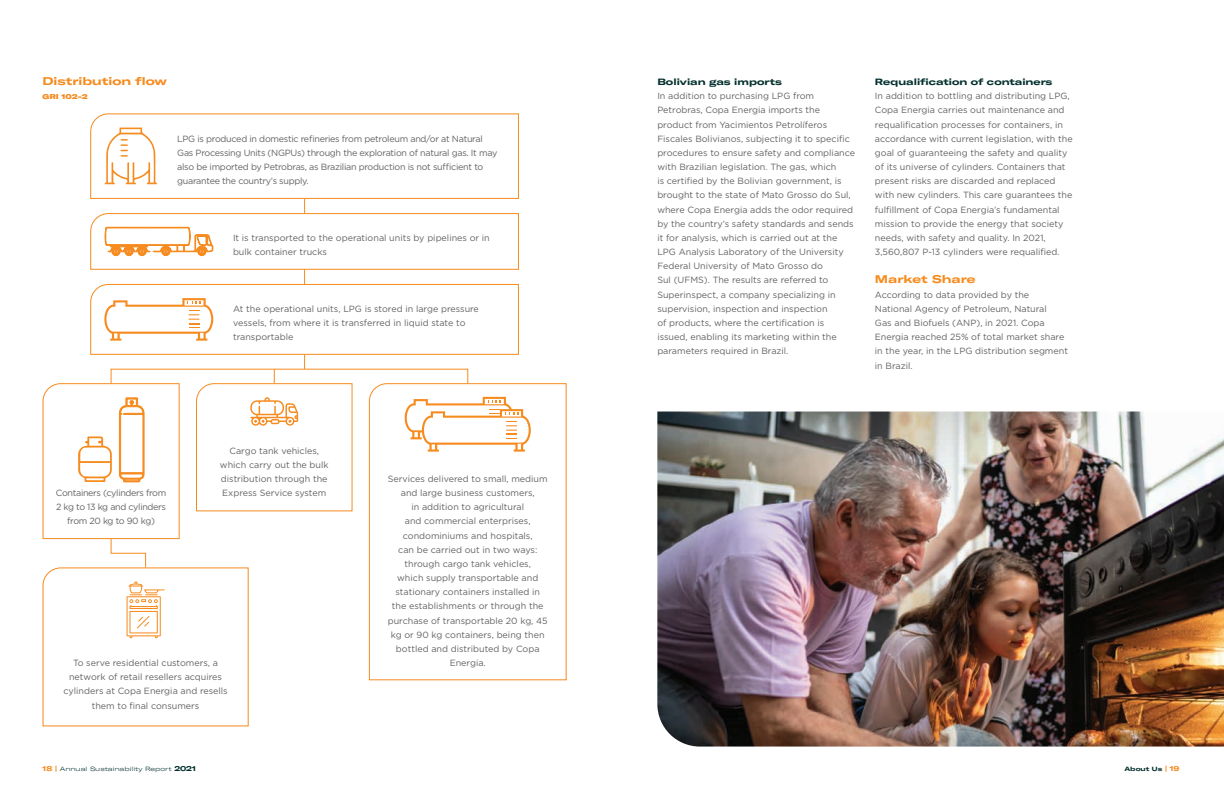
<style>
.page{position:relative;width:1224px;height:792px;background:#fff}
.page>*{position:absolute;margin:0;border:0;box-sizing:border-box;transform-origin:0 0}
._01_-_Titulo{font:700 expanded 11px "GT America";color:#f68b1f}
._03_-_Texto{font:9px/14.2px "Gotham";color:#636366}
._03_-_Texto-2{font:9px/14.2px "Gotham";letter-spacing:-.03em;color:#636366}
._03_-_Texto-3{font:9px/14.2px "Gotham";letter-spacing:-.035em;color:#636366;text-align:center}
._02_-_Subtitulo{font:700 expanded 9px "GT America";color:#002f2c}
._03_-_Texto-4{font:900 expanded 7px "GT America";color:#f68b1f}
.t1{font:300 expanded 6px "GT America";color:#002f2c}
.t2{font:700 expanded 6px "GT America";color:#002f2c}
.s1{font-weight:700;font-size:7px;color:#f68b1f}
.s2{font-weight:900;font-size:7px;color:#f68b1f}
.s3{font-weight:700;font-size:7px}
.s4{font-size:7px;color:#f68b1f}
</style>
<div class="page">
<hr style="left:304px;top:132px;width:1px;height:237px;background:#f68b1f">
<svg style="left:110px;top:368px;width:359px;height:199px"></svg>
<svg style="left:368px;top:383px;width:199px;height:298px"></svg>
<img style="left:657px;top:412px;width:567px;height:335px">
<svg style="left:42px;top:567px;width:207px;height:160px"></svg>
<svg style="left:90px;top:213px;width:429px;height:59px"></svg>
<svg style="left:90px;top:283px;width:429px;height:72px"></svg>
<svg style="left:42px;top:383px;width:138px;height:157px"></svg>
<svg style="left:196px;top:369px;width:157px;height:143px"></svg>
<svg style="left:90px;top:113px;width:429px;height:86px"></svg>
<svg style="left:404px;top:397px;width:127px;height:55px"></svg>
<p class="_01_-_Titulo" style="left:43px;top:74px;width:126px">Distribution flow</p>
<p class="_03_-_Texto-4" style="left:43px;top:92px;width:47px">GRI 102-2</p>
<p class="_03_-_Texto-2" style="left:177px;top:131px;width:322px">LPG is produced in domestic refineries from petroleum and/or at Natural Gas Processing Units (NGPUs) through the exploration of natural gas. It may also be imported by Petrobras, as Brazilian production is not sufficient to guarantee the country’s supply.</p>
<p class="_03_-_Texto" style="left:233px;top:230px;width:258px">It is transported to the operational units by pipelines or in bulk container trucks</p>
<p class="_03_-_Texto" style="left:233px;top:301px;width:247px">At the operational units, LPG is stored in large pressure vessels, from where it is transferred in liquid state to transportable</p>
<p class="_03_-_Texto" style="left:220px;top:443px;width:110px;text-align:center">Cargo tank vehicles, which carry out the bulk distribution through the</p>
<p class="_03_-_Texto-3" style="left:56px;top:486px;width:112px">Containers (cylinders from</p>
<p class="_03_-_Texto" style="left:222px;top:486px;width:106px">Express Service system</p>
<p class="_03_-_Texto-3" style="left:56px;top:500px;width:112px">2 kg to 13 kg and cylinders from 20 kg to 90 kg)</p>
<p class="_03_-_Texto" style="left:63px;top:656px;width:166px;text-align:center">To serve residential customers, a network of retail resellers acquires cylinders at Copa Energia and resells them to final consumers</p>
<p class="_03_-_Texto" style="left:388px;top:471px;width:161px;text-align:center">Services delivered to small, medium and large business customers,<br>in addition to agricultural<br>and commercial enterprises, condominiums and hospitals,<br>can be carried out in two ways: through cargo tank vehicles,<br>which supply transportable and stationary containers installed in the establishments or through the purchase of transportable 20 kg, 45 kg or 90 kg containers, being then bottled and distributed by Copa<br>Energia.</p>
<p class="_02_-_Subtitulo" style="left:657px;top:76px;width:126px">Bolivian gas imports</p>
<p class="_03_-_Texto" style="left:657px;top:89px;width:199px">In addition to purchasing LPG from Petrobras, Copa Energia imports the product from Yacimientos Petrolíferos Fiscales Bolivianos, subjecting it to specific procedures to ensure safety and compliance with Brazilian legislation. The gas, which<br>is certified by the Bolivian government, is brought to the state of Mato Grosso do Sul, where Copa Energia adds the odor required by the country’s safety standards and sends it for analysis, which is carried out at the LPG Analysis Laboratory of the University Federal University of Mato Grosso do<br>Sul (UFMS). The results are referred to Superinspect, a company specializing in supervision, inspection and inspection<br>of products, where the certification is issued, enabling its marketing within the parameters required in Brazil.</p>
<p class="_02_-_Subtitulo" style="left:875px;top:76px;width:179px">Requalification of containers</p>
<p class="_03_-_Texto" style="left:875px;top:89px;width:199px">In addition to bottling and distributing LPG, Copa Energia carries out maintenance and requalification processes for containers, in accordance with current legislation, with the goal of guaranteeing the safety and quality of its universe of cylinders. Containers that present risks are discarded and replaced with new cylinders. This care guarantees the fulfillment of Copa Energia’s fundamental mission to provide the energy that society needs, with safety and quality. In 2021, 3,560,807 P-13 cylinders were requalified.</p>
<p class="_01_-_Titulo" style="left:875px;top:273px;width:102px">Market Share</p>
<p class="_03_-_Texto" style="left:875px;top:287px;width:195px">According to data provided by the National Agency of Petroleum, Natural<br>Gas and Biofuels (ANP), in 2021. Copa Energia reached 25% of total market share in the year, in the LPG distribution segment in Brazil.</p>
<p class="t1" style="left:43px;top:765px;width:155px"><span class="s1">18</span> <span class="s2">|</span> Annual Sustainability Report <span class="s3">2021</span></p>
<p class="t2" style="left:1124px;top:765px;width:57px">About Us <span class="s2">|</span> <span class="s4">19</span></p>
</div>
